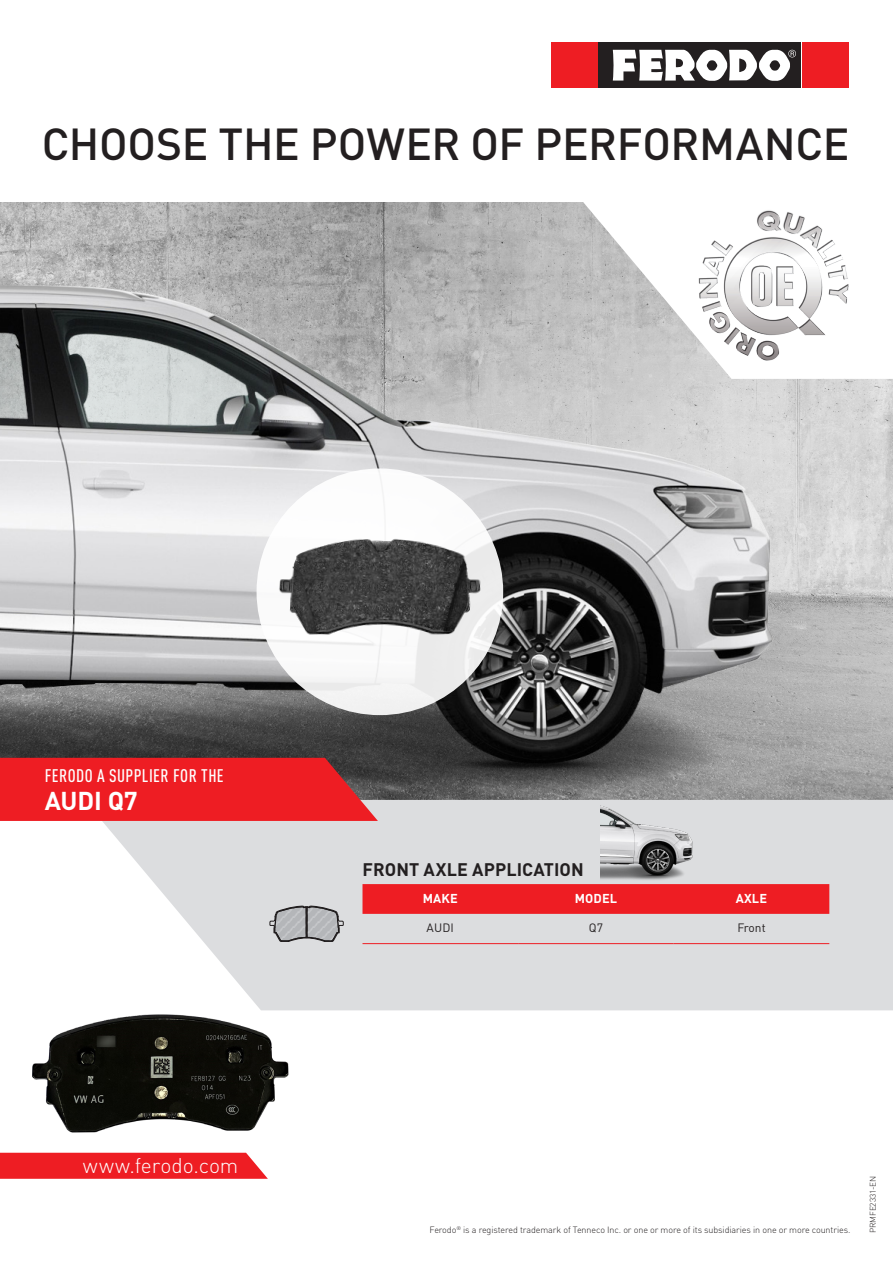
<style>
.page{position:relative;width:893px;height:1263px;background:#fff}
.page>*{position:absolute;margin:0;border:0;box-sizing:border-box;transform-origin:0 0}
.t1{font:500 44.25px "DIN Pro";letter-spacing:-.005em;color:#231f20}
.t2{font:700 25.5px "DIN Pro";letter-spacing:-.005em;color:#fff}
.Tekst{font:300 21px "DIN Pro";letter-spacing:-.005em;color:#fff}
.t3{font:500 condensed 18px "DIN Pro";letter-spacing:.025em;color:#fff}
.t4{font:700 18px "DIN Pro";letter-spacing:.005em;color:#231f20}
.Normaal{font:700 12.75px "DIN Pro";letter-spacing:.01em;color:#fff}
.t5{font:12px "DIN Pro";color:#231f20}
.t6{font:300 9px "DIN Pro";letter-spacing:-.01em;color:#231f20}
.t7{font:300 8.25px "DIN Pro";letter-spacing:-.01em;color:#231f20}
</style>
<div class="page">
<img style="left:0;top:42px;width:880px;height:969px">
<svg style="left:578px;top:196px;width:302px;height:183px"></svg>
<img style="left:691px;top:203px;width:166px;height:166px">
<svg style="left:84px;top:800px;width:809px;height:210px;background:#dfe0e2"></svg>
<div style="left:598px;top:42px;width:203px;height:46px;background:#231f20"></div>
<div style="left:551px;top:42px;width:46px;height:46px;background:#ee1d23"></div>
<div style="left:802px;top:42px;width:46px;height:46px;background:#ee1d23"></div>
<svg style="left:613px;top:49px;width:183px;height:32px"></svg>
<svg style="left:362px;top:884px;width:467px;height:30px;background:#ed1e24"></svg>
<hr style="left:362px;top:943px;width:156px;height:1px;background:#ee1d23">
<hr style="left:518px;top:943px;width:156px;height:1px;background:#ee1d23">
<hr style="left:674px;top:943px;width:155px;height:1px;background:#ee1d23">
<svg style="left:0;top:758px;width:378px;height:63px;background:#e32126"></svg>
<svg style="left:0;top:1153px;width:268px;height:26px;background:#ee242a"></svg>
<div style="left:257px;top:468px;width:246px;height:247px;background:linear-gradient(to right,#fcfcfc,#f2f2f2);border-radius:50%"></div>
<svg style="left:270px;top:906px;width:73px;height:36px;background:#a7a8ab"></svg>
<img style="left:4px;top:980px;width:296px;height:187px">
<img style="left:264px;top:529px;width:243px;height:116px">
<img style="left:601px;top:765px;width:107px;height:153px">
<p class="t1" style="left:42px;top:114px;width:809px">CHOOSE THE POWER OF PERFORMANCE</p>
<p class="t3" style="left:45px;top:764px;width:181px">FERODO A SUPPLIER FOR THE</p>
<p class="t2" style="left:45px;top:783px;width:95px">AUDI Q7</p>
<p class="Tekst" style="left:83px;top:1151px;width:157px">www.ferodo.com</p>
<p class="t4" style="left:363px;top:857px;width:223px">FRONT AXLE APPLICATION</p>
<p class="Normaal" style="left:423px;top:889px;width:37px">MAKE</p>
<p class="Normaal" style="left:575px;top:889px;width:44px">MODEL</p>
<p class="Normaal" style="left:736px;top:889px;width:33px">AXLE</p>
<p class="t5" style="left:427px;top:920px;width:29px">AUDI</p>
<p class="t5" style="left:589px;top:920px;width:16px">Q7</p>
<p class="t5" style="left:737px;top:920px;width:30px">Front</p>
<p class="t6" style="left:430px;top:1224px;width:422px">Ferodo<sup>®</sup> is a registered trademark of Tenneco Inc. or one or more of its subsidiaries in one or more countries.</p>
<p class="t7" style="left:867px;top:1233px;width:59px;rotate:-90deg">PRMFE2331-EN</p>
</div>
